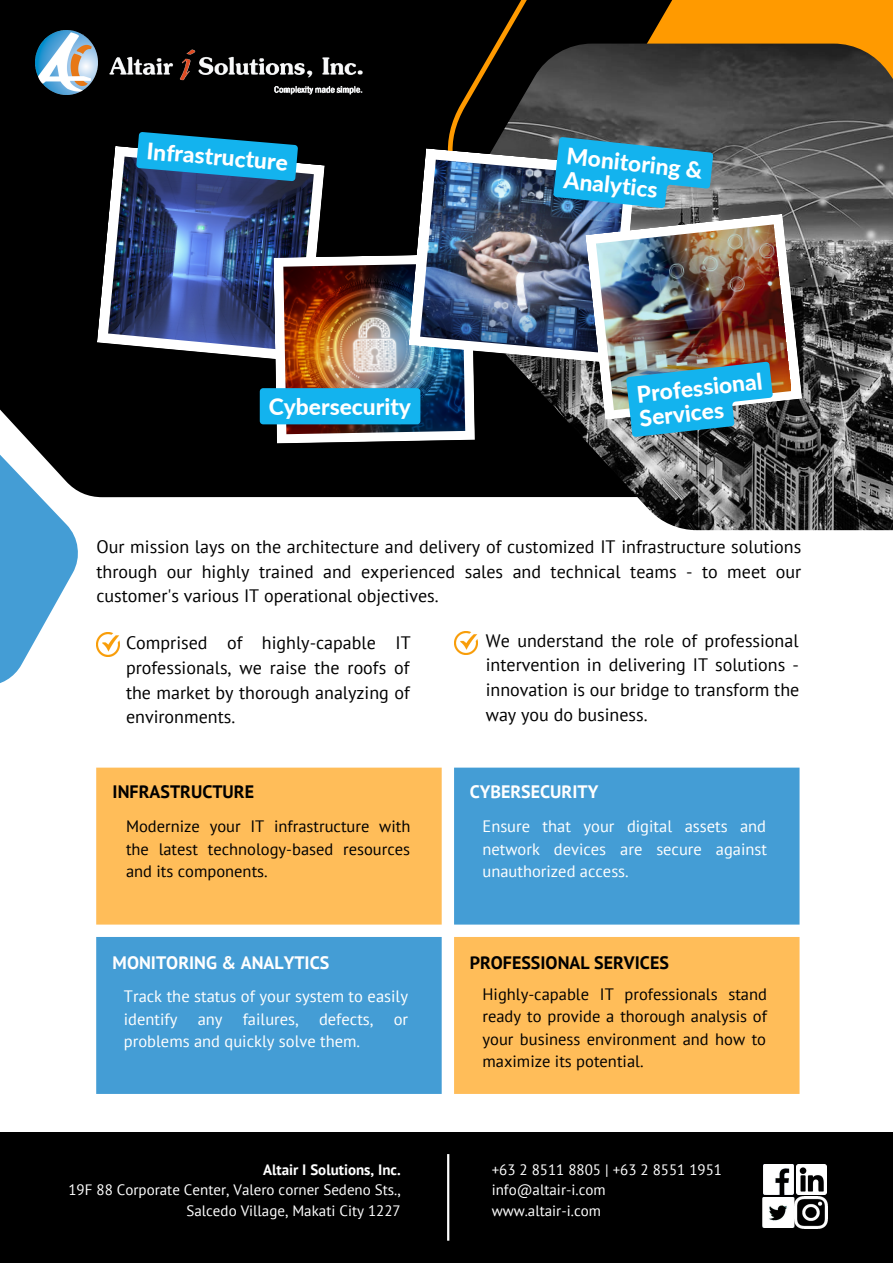
<style>
.page{position:relative;width:893px;height:1264px;background:#fff}
.page>*{position:absolute;margin:0;border:0;box-sizing:border-box;transform-origin:0 0}
.t1{font:800 22.8px/24.2px "Lato";color:#fff}
.t2{font:18px/24.8px "PT Sans";color:#000;text-align:justify}
.t3{font:700 18px "PT Sans";color:#000}
.t4{font:700 18px "PT Sans";color:#fff}
.t5{font:16.5px/22.5px "PT Sans";color:#000;text-align:justify}
.t6{font:16.5px/22.5px "PT Sans";color:#fff;text-align:justify}
.t7{font:15px/20.2px "PT Sans";color:#fff;text-align:right}
.t8{font:700 15px "PT Sans";color:#fff}
</style>
<div class="page">
<div style="left:0;top:0;width:892px;height:257px;background:#000"></div>
<div style="left:0;top:165px;width:440px;height:332px;background:#000"></div>
<svg style="left:616px;top:0;width:276px;height:44px;fill:#ff9a00"></svg>
<svg style="left:0;top:386px;width:80px;height:297px"></svg>
<img style="left:440px;top:44px;width:452px;height:486px">
<img style="left:35px;top:49px;width:328px;height:46px">
<img style="left:36px;top:30px;width:61px;height:64px">
<div style="left:0;top:1132px;width:892px;height:130px;background:#000"></div>
<hr style="left:447px;top:1154px;width:2px;height:86px;background:#fff">
<img style="left:763px;top:1164px;width:30px;height:30px">
<img style="left:796px;top:1164px;width:30px;height:30px">
<img style="left:762px;top:1196px;width:65px;height:32px">
<img style="left:96px;top:633px;width:24px;height:23px">
<svg style="left:97px;top:146px;width:227px;height:216px;fill:#000"></svg>
<img style="left:108px;top:156px;width:206px;height:195px">
<svg style="left:408px;top:148px;width:145px;height:215px"></svg>
<img style="left:420px;top:160px;width:133px;height:193px">
<img style="left:454px;top:631px;width:24px;height:23px">
<svg style="left:96px;top:767px;width:703px;height:326px;background:#a5b09b"></svg>
<svg style="left:136px;top:132px;width:162px;height:49px;background:#158abc"></svg>
<img style="left:260px;top:254px;width:215px;height:189px">
<img style="left:553px;top:137px;width:249px;height:300px">
<p class="t1" style="left:148px;top:138px;width:143px;rotate:5deg">Infrastructure</p>
<p class="t1" style="left:269px;top:394px;width:144px">Cybersecurity</p>
<p class="t1" style="left:568px;top:143px;width:138px;rotate:6deg">Monitoring &amp;<br>Analytics</p>
<p class="t1" style="left:635px;top:381px;width:127px;rotate:-6deg">Professional<br>Services</p>
<p class="t2" style="left:96px;top:534px;width:706px">Our mission lays on the architecture and delivery of customized IT infrastructure solutions through our highly trained and experienced sales and technical teams - to meet our customer's various IT operational objectives.</p>
<p class="t2" style="left:126px;top:630px;width:286px">Comprised of highly-capable IT professionals, we raise the roofs of the market by thorough analyzing of environments.</p>
<p class="t2" style="left:486px;top:627px;width:315px">We understand the role of professional intervention in delivering IT solutions - innovation is our bridge to transform the way you do business.</p>
<p class="t3" style="left:113px;top:780px;width:143px">INFRASTRUCTURE</p>
<p class="t4" style="left:469px;top:780px;width:130px">CYBERSECURITY</p>
<p class="t5" style="left:126px;top:814px;width:286px">Modernize your IT infrastructure with the latest technology-based resources and its components.</p>
<p class="t6" style="left:482px;top:814px;width:286px">Ensure that your digital assets and network devices are secure against unauthorized access.</p>
<p class="t4" style="left:113px;top:950px;width:218px">MONITORING &amp; ANALYTICS</p>
<p class="t3" style="left:469px;top:950px;width:201px">PROFESSIONAL SERVICES</p>
<p class="t6" style="left:124px;top:985px;width:286px">Track the status of your system to easily identify any failures, defects, or problems and quickly solve them.</p>
<p class="t5" style="left:482px;top:982px;width:286px">Highly-capable IT professionals stand ready to provide a thorough analysis of your business environment and how to maximize its potential.</p>
<p class="t8" style="left:263px;top:1159px;width:139px">Altair I Solutions, Inc.</p>
<p class="t7" style="left:68px;top:1179px;width:334px">19F 88 Corporate Center, Valero corner Sedeno Sts.,<br>Salcedo Village, Makati City 1227</p>
<p class="t7" style="left:491px;top:1159px;width:232px;text-align:left">+63 2 8511 8805 | +63 2 8551 1951 info@altair-i.com<br>www.altair-i.com</p>
</div>
